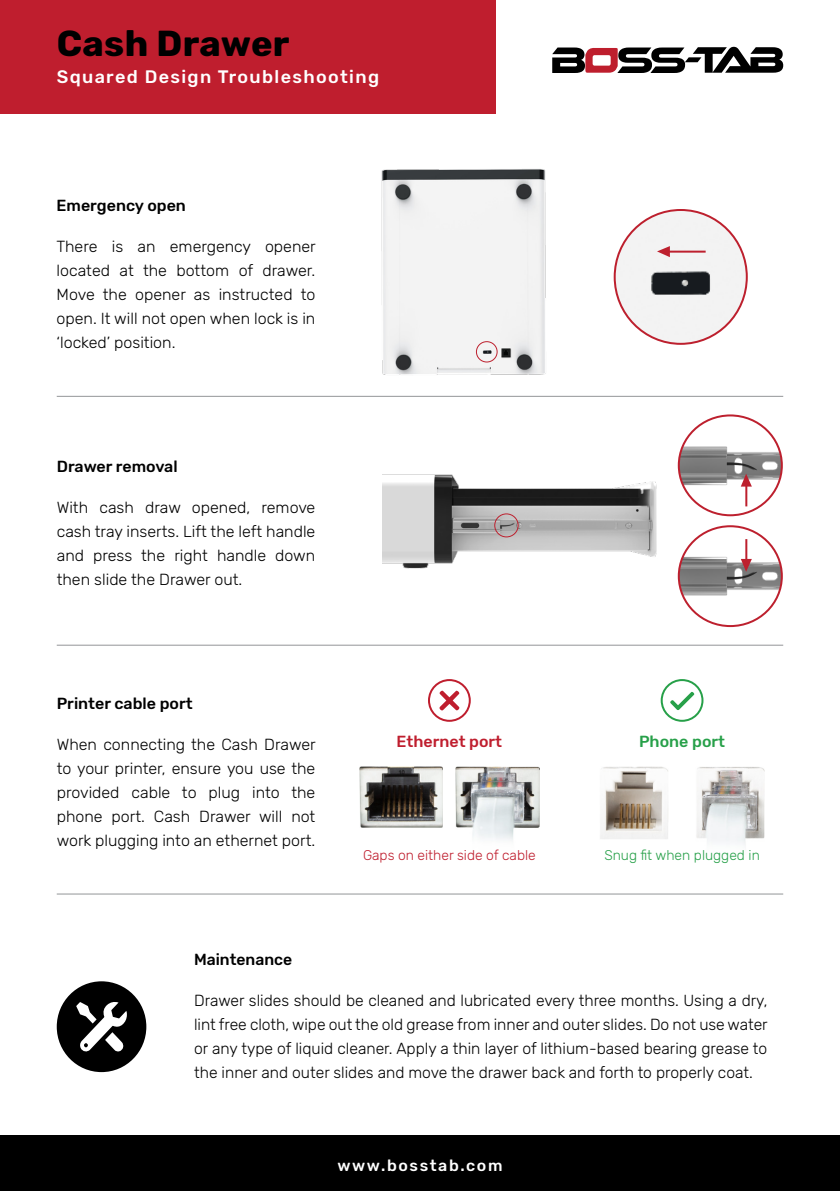
<style>
.page{position:relative;width:840px;height:1191px;background:#fff}
.page>*{position:absolute;margin:0;border:0;box-sizing:border-box;transform-origin:0 0}
.t1{font:700 36px "Rubik";letter-spacing:.01em;color:#000}
.t2{font:500 18px "Rubik";letter-spacing:.075em;color:#fff}
.t3{font:300 16px/24px "Rubik";color:#000;text-align:justify}
.t4{font:500 16px "Rubik";color:#000}
.t5{font:500 16px "Rubik";letter-spacing:.1em;color:#fff}
.t6{font:500 16px "Rubik";color:#bf1e2e}
.t7{font:500 16px "Rubik";color:#27a049}
.t8{font:300 14px "Rubik";color:#bf1e2e}
.t9{font:300 14px "Rubik";color:#27a049}
</style>
<div class="page">
<div style="left:0;top:0;width:495px;height:113px;background:#bf1e2e"></div>
<div style="left:0;top:1134px;width:839px;height:57px;background:#000"></div>
<svg style="left:552px;top:47px;width:230px;height:26px"></svg>
<div style="left:57px;top:981px;width:89px;height:91px;background:#000;border-radius:50%"></div>
<svg style="left:76px;top:1002px;width:51px;height:50px"></svg>
<svg style="left:665px;top:686px;width:31px;height:29px"></svg>
<img style="left:600px;top:767px;width:68px;height:72px">
<img style="left:696px;top:767px;width:68px;height:78px">
<img style="left:359px;top:767px;width:83px;height:60px">
<svg style="left:434px;top:686px;width:30px;height:30px"></svg>
<img style="left:455px;top:767px;width:84px;height:74px">
<hr style="left:57px;top:396px;width:725px;height:1px;background:#939598">
<hr style="left:57px;top:644px;width:725px;height:1px;background:#939598">
<hr style="left:57px;top:893px;width:725px;height:1px;background:#939598">
<img style="left:616px;top:210px;width:130px;height:134px">
<svg style="left:656px;top:246px;width:13px;height:11px"></svg>
<hr style="left:664px;top:251px;width:41px;height:2px;background:#bd202e">
<img style="left:381px;top:169px;width:165px;height:206px">
<div style="left:475px;top:341px;width:22px;height:21px;border:1px solid #bd202e;border-radius:50%"></div>
<img style="left:383px;top:474px;width:274px;height:95px">
<div style="left:494px;top:513px;width:24px;height:24px;border:1px solid #bd202e;border-radius:50%"></div>
<div style="left:428px;top:679px;width:42px;height:43px;border:2px solid #bf1e2e;border-radius:50%"></div>
<div style="left:660px;top:679px;width:43px;height:43px;border:2px solid #27a049;border-radius:50%"></div>
<img style="left:680px;top:526px;width:101px;height:100px">
<div style="left:677px;top:525px;width:105px;height:102px;border:2px solid #bd202e;border-radius:50%"></div>
<svg style="left:740px;top:559px;width:11px;height:13px"></svg>
<hr style="left:745px;top:539px;width:2px;height:23px;background:#bd202e">
<img style="left:680px;top:415px;width:101px;height:100px">
<div style="left:677px;top:414px;width:105px;height:102px;border:2px solid #bd202e;border-radius:50%"></div>
<svg style="left:740px;top:474px;width:11px;height:12px"></svg>
<hr style="left:745px;top:484px;width:2px;height:22px;background:#bd202e">
<h1 class="t1" style="left:57px;top:23px;width:234px">Cash Drawer</h1>
<p class="t2" style="left:57px;top:66px;width:324px">Squared Design Troubleshooting</p>
<p class="t4" style="left:57px;top:196px;width:131px">Emergency open</p>
<p class="t3" style="left:57px;top:235px;width:260px">There is an emergency opener located at the bottom of drawer.<br>Move the opener as instructed to open. It will not open when lock is in ‘locked’ position.</p>
<p class="t4" style="left:57px;top:457px;width:122px">Drawer removal</p>
<p class="t3" style="left:57px;top:495px;width:260px">With cash draw opened, remove cash tray inserts. Lift the left handle and press the right handle down then slide the Drawer out.</p>
<p class="t4" style="left:57px;top:694px;width:137px">Printer cable port</p>
<p class="t3" style="left:57px;top:732px;width:260px">When connecting the Cash Drawer to your printer, ensure you use the provided cable to plug into the phone port. Cash Drawer will not work plugging into an ethernet port.</p>
<p class="t6" style="left:396px;top:732px;width:107px">Ethernet port</p>
<p class="t8" style="left:363px;top:847px;width:174px">Gaps on either side of cable</p>
<p class="t7" style="left:638px;top:732px;width:87px">Phone port</p>
<p class="t9" style="left:604px;top:847px;width:157px">Snug fit when plugged in</p>
<p class="t4" style="left:194px;top:949px;width:99px">Maintenance</p>
<p class="t3" style="left:194px;top:988px;width:575px">Drawer slides should be cleaned and lubricated every three months. Using a dry, lint free cloth, wipe out the old grease from inner and outer slides. Do not use water or any type of liquid cleaner. Apply a thin layer of lithium-based bearing grease to the inner and outer slides and move the drawer back and forth to properly coat.</p>
<p class="t5" style="left:337px;top:1156px;width:166px">www.bosstab.com</p>
</div>
